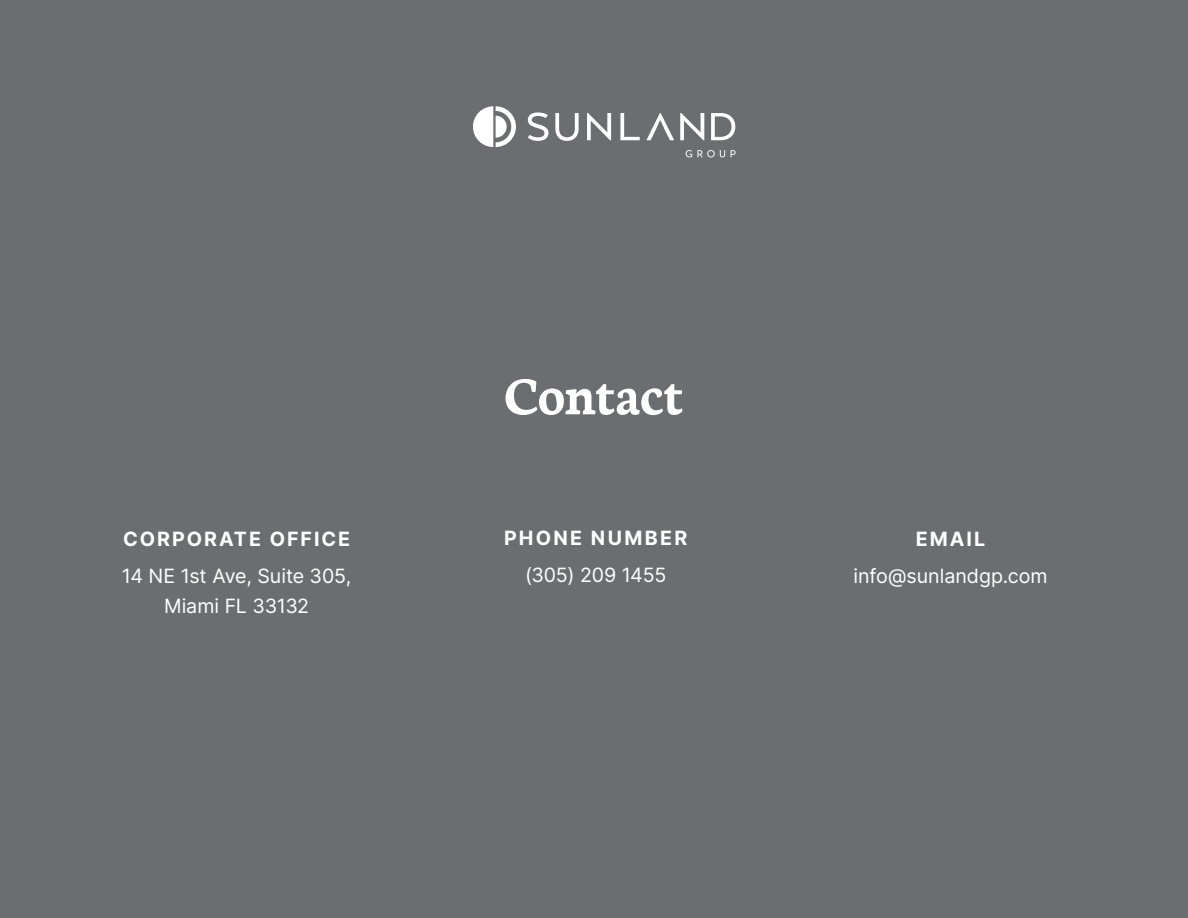
<style>
.page{position:relative;width:1188px;height:918px;background:#6c6d70}
.page>*{position:absolute;margin:0;border:0;box-sizing:border-box;transform-origin:0 0}
.t1{font:700 57px "Neuton";letter-spacing:-.015em;color:#fff}
.t2{font:19.65px "Inter";letter-spacing:-.005em;color:#fff}
.t3{font:700 19.65px "Inter";letter-spacing:.1em;color:#fff}
.t4{font:700 19.65px "Inter";letter-spacing:.12em;color:#fff}
</style>
<div class="page">
<svg style="left:473px;top:106px;width:43px;height:41px"></svg>
<svg style="left:528px;top:112px;width:20px;height:29px"></svg>
<svg style="left:555px;top:113px;width:24px;height:28px"></svg>
<svg style="left:587px;top:113px;width:24px;height:27px"></svg>
<svg style="left:620px;top:113px;width:20px;height:27px"></svg>
<svg style="left:646px;top:113px;width:28px;height:27px"></svg>
<svg style="left:680px;top:113px;width:24px;height:27px"></svg>
<svg style="left:711px;top:113px;width:24px;height:27px"></svg>
<svg style="left:686px;top:150px;width:39px;height:7px"></svg>
<svg style="left:731px;top:150px;width:5px;height:7px"></svg>
<p class="t3" style="left:123px;top:525px;width:229px">CORPORATE OFFICE</p>
<p class="t2" style="left:122px;top:562px;width:231px">14 NE 1st Ave, Suite 305,</p>
<p class="t2" style="left:164px;top:591px;width:147px">Miami FL 33132</p>
<p class="t1" style="left:504px;top:365px;width:181px">Contact</p>
<p class="t4" style="left:504px;top:524px;width:184px">PHONE NUMBER</p>
<p class="t2" style="left:525px;top:561px;width:143px">(305) 209 1455</p>
<p class="t3" style="left:916px;top:525px;width:71px">EMAIL</p>
<p class="t2" style="left:853px;top:562px;width:196px">info@sunlandgp.com</p>
</div>
